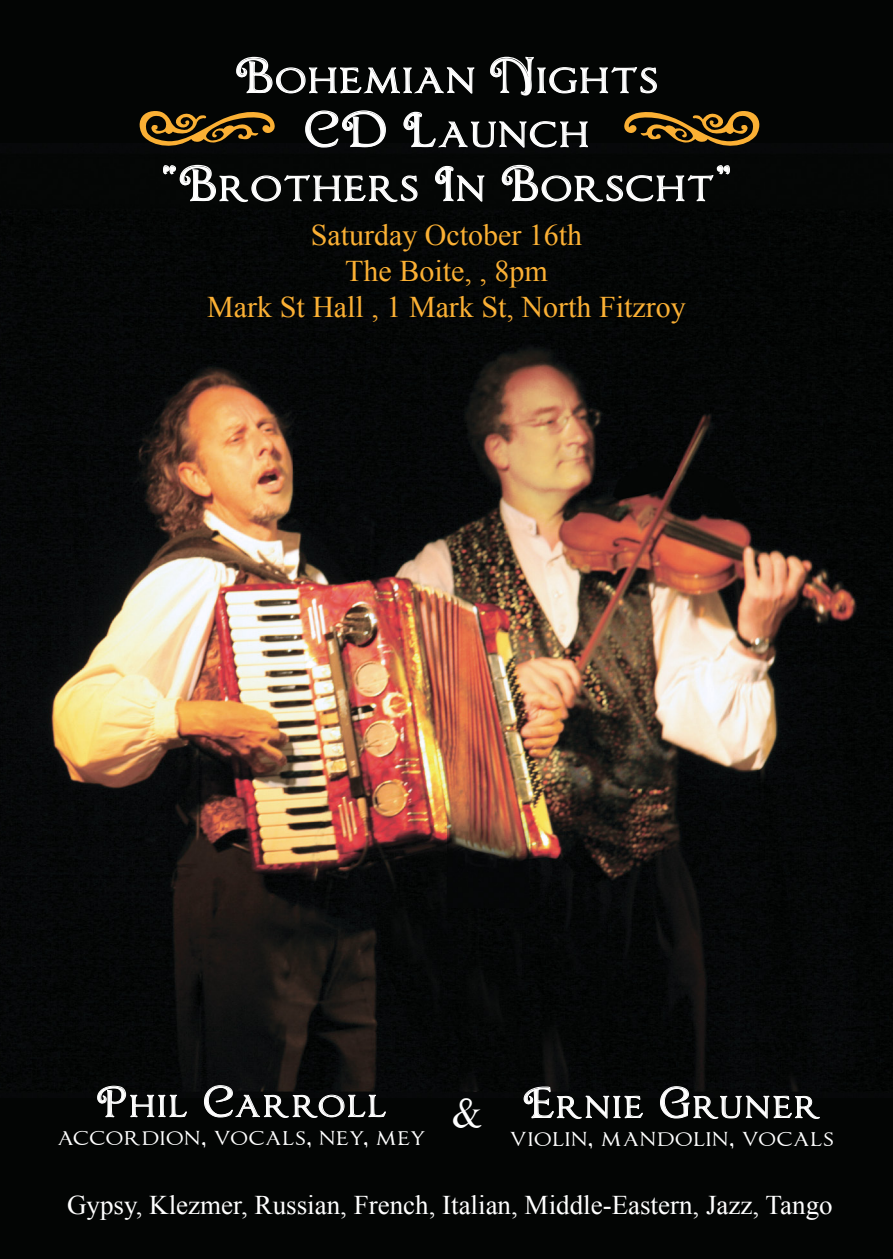
<style>
.page{position:relative;width:893px;height:1259px;background:#030504}
.page>*{position:absolute;margin:0;border:0;box-sizing:border-box;transform-origin:0 0}
.t1{font:42px "Chocolate Box";letter-spacing:.075em;color:#fff}
.t2{font:36.6px "Chocolate Box";letter-spacing:.095em;color:#fff}
.t3{font:30px/36px "Times New Roman";color:#fbb034;text-align:center}
.t4{font:27px "Times New Roman";color:#fff}
.t5{font:23.7px "Chocolate Box";letter-spacing:.055em;color:#fff}
</style>
<div class="page">
<img style="left:0;top:217px;width:883px;height:875px">
<svg style="left:163px;top:164px;width:255px;height:39px"></svg>
<svg style="left:435px;top:165px;width:50px;height:37px"></svg>
<svg style="left:501px;top:164px;width:229px;height:39px"></svg>
<svg style="left:524px;top:1086px;width:119px;height:33px"></svg>
<svg style="left:660px;top:1086px;width:160px;height:33px"></svg>
<svg style="left:97px;top:1085px;width:90px;height:32px"></svg>
<svg style="left:204px;top:1085px;width:182px;height:33px"></svg>
<svg style="left:139px;top:56px;width:621px;height:92px"></svg>
<p class="t1" style="left:236px;top:57px;width:423px">Bohemian Nights</p>
<p class="t1" style="left:305px;top:111px;width:285px">CD Launch</p>
<p class="t1" style="left:163px;top:165px;width:569px">“Brothers In Borscht”</p>
<p class="t3" style="left:311px;top:217px;width:273px">Saturday October 16th<br>The Boite, , 8pm</p>
<p class="t3" style="left:207px;top:289px;width:480px">Mark St Hall , 1 Mark St, North Fitzroy</p>
<p class="t2" style="left:97px;top:1085px;width:290px">Phil Carroll</p>
<p class="t5" style="left:57px;top:1125px;width:370px">accordion, vocals, ney, mey</p>
<p class="t2" style="left:452px;top:1096px;width:31px">&amp;</p>
<p class="t2" style="left:523px;top:1086px;width:298px">Ernie Gruner</p>
<p class="t5" style="left:510px;top:1126px;width:325px">violin, mandolin, vocals</p>
<p class="t4" style="left:67px;top:1186px;width:767px">Gypsy, Klezmer, Russian, French, Italian, Middle-Eastern, Jazz, Tango</p>
</div>
